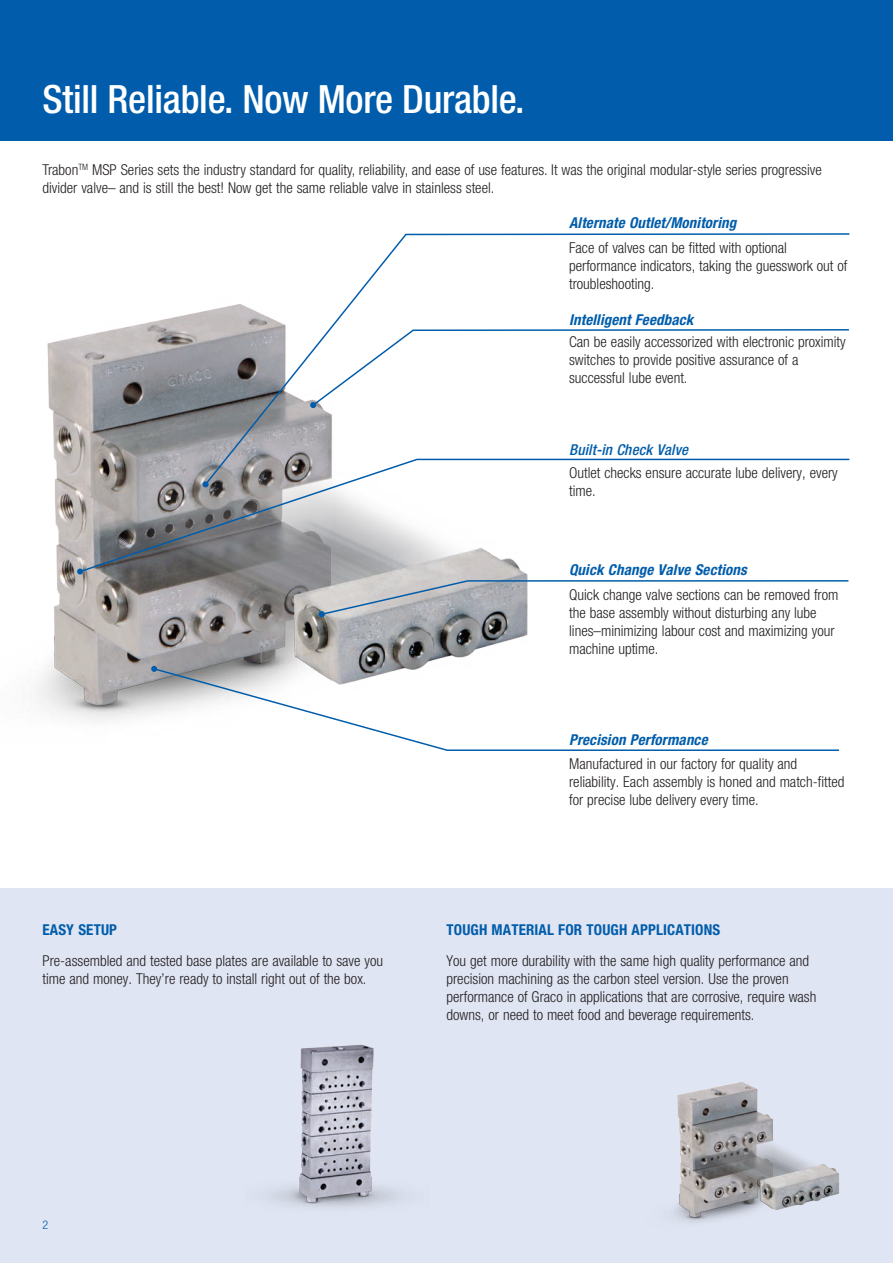
<style>
.page{position:relative;width:893px;height:1263px;background:#fff}
.page>*{position:absolute;margin:0;border:0;box-sizing:border-box;transform-origin:0 0}
.t1{font:500 condensed 39px "Helvetica Neue LT Std";letter-spacing:-.005em;color:#fff}
.t2{font:300 condensed 15px/18px "Helvetica Neue LT Std";color:#231f20}
.t3{font:italic 700 condensed 15px "Helvetica Neue LT Std";letter-spacing:.01em;color:#015dab}
.t4{font:700 condensed 15px "Helvetica Neue LT Std";letter-spacing:.01em;color:#015dab}
.t5{font:italic 500 condensed 15px "Helvetica Neue LT Std";letter-spacing:.01em;color:#015dab}
.t6{font:300 condensed 12px "Helvetica Neue LT Std";color:#015dab}
</style>
<div class="page">
<div style="left:0;top:0;width:893px;height:140px;background:#015dab"></div>
<div style="left:0;top:889px;width:893px;height:374px;background:#e0e5f3"></div>
<img style="left:271px;top:1044px;width:131px;height:163px">
<img style="left:673px;top:1082px;width:167px;height:141px">
<img style="left:37px;top:311px;width:491px;height:410px">
<svg style="left:203px;top:233px;width:647px;height:225px"></svg>
<svg style="left:319px;top:579px;width:530px;height:38px"></svg>
<svg style="left:152px;top:667px;width:687px;height:84px"></svg>
<svg style="left:151px;top:666px;width:6px;height:6px"></svg>
<svg style="left:78px;top:458px;width:772px;height:115px"></svg>
<svg style="left:77px;top:568px;width:6px;height:6px"></svg>
<svg style="left:310px;top:328px;width:540px;height:80px"></svg>
<h1 class="t1" style="left:43px;top:76px;width:483px">Still Reliable. Now More Durable.</h1>
<p class="t2" style="left:43px;top:161px;width:781px">Trabon<sup>TM</sup> MSP Series sets the industry standard for quality, reliability, and ease of use features. It was the original modular-style series progressive divider valve– and is still the best! Now get the same reliable valve in stainless steel.</p>
<p class="t3" style="left:569px;top:213px;width:169px">Alternate Outlet/Monitoring</p>
<p class="t2" style="left:569px;top:238px;width:280px">Face of valves can be fitted with optional performance indicators, taking the guesswork out of troubleshooting.</p>
<p class="t3" style="left:569px;top:310px;width:126px">Intelligent Feedback</p>
<p class="t2" style="left:569px;top:333px;width:278px">Can be easily accessorized with electronic proximity switches to provide positive assurance of a successful lube event.</p>
<p class="t5" style="left:569px;top:441px;width:121px">Built-in Check Valve</p>
<p class="t2" style="left:569px;top:463px;width:270px">Outlet checks ensure accurate lube delivery, every time.</p>
<p class="t3" style="left:569px;top:561px;width:179px">Quick Change Valve Sections</p>
<p class="t2" style="left:569px;top:586px;width:271px">Quick change valve sections can be removed from the base assembly without disturbing any lube lines–minimizing labour cost and maximizing your machine uptime.</p>
<p class="t4" style="left:43px;top:920px;width:76px">EASY SETUP</p>
<p class="t2" style="left:43px;top:951px;width:342px">Pre-assembled and tested base plates are available to save you time and money. They’re ready to install right out of the box.</p>
<p class="t3" style="left:569px;top:730px;width:140px">Precision Performance</p>
<p class="t2" style="left:569px;top:755px;width:277px">Manufactured in our factory for quality and reliability. Each assembly is honed and match-fitted for precise lube delivery every time.</p>
<p class="t4" style="left:446px;top:920px;width:275px">TOUGH MATERIAL FOR TOUGH APPLICATIONS</p>
<p class="t2" style="left:446px;top:951px;width:371px">You get more durability with the same high quality performance and precision machining as the carbon steel version. Use the proven performance of Graco in applications that are corrosive, require wash downs, or need to meet food and beverage requirements.</p>
<p class="t6" style="left:43px;top:1218px;width:7px">2</p>
</div>
